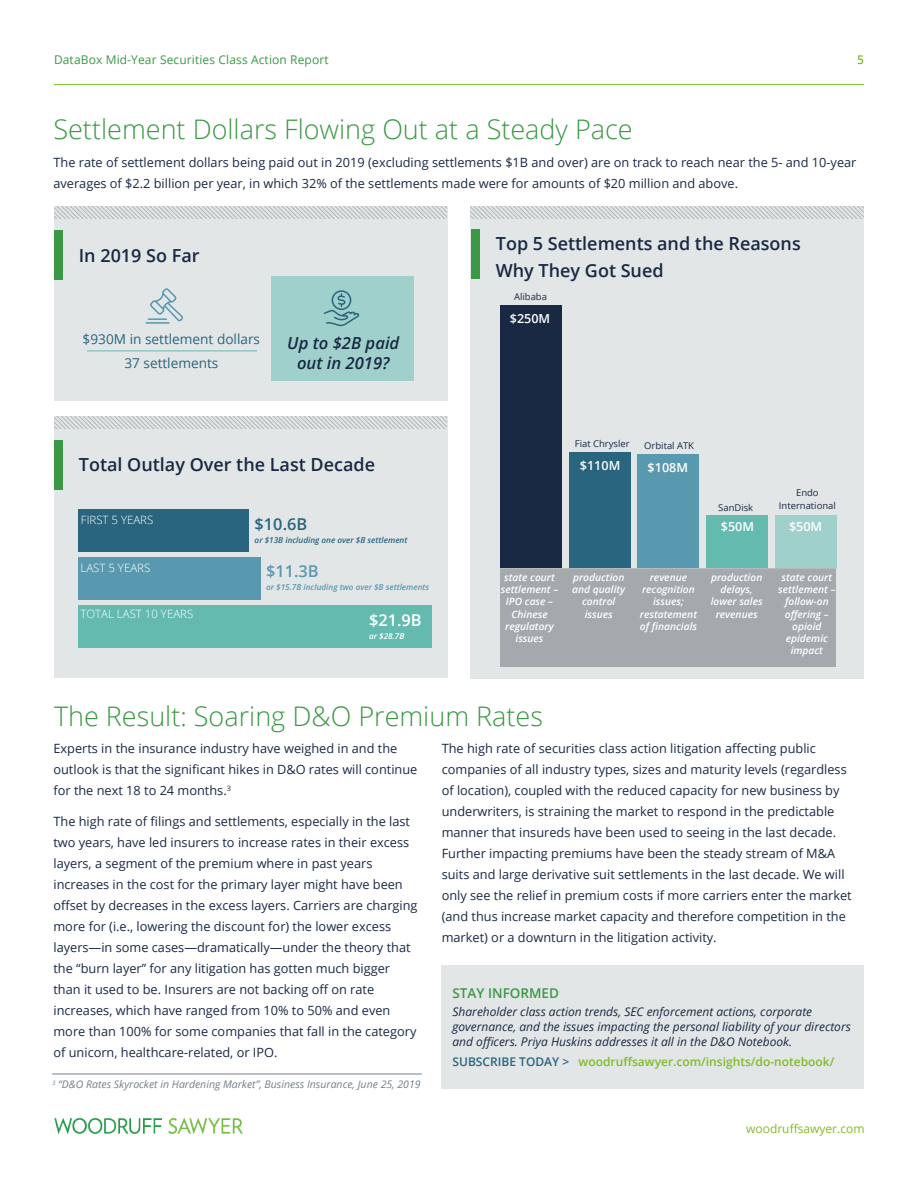
<style>
.page{position:relative;width:918px;height:1188px;background:#fff}
.page>*{position:absolute;margin:0;border:0;box-sizing:border-box;transform-origin:0 0}
.t1{font:300 27px "Open Sans";color:#3b9844}
.t2{font:600 18px/27px "Open Sans";color:#192944}
.t3{font:italic 600 16.65px/20px "Open Sans";color:#192944;text-align:center}
.t4{font:600 16.35px "Open Sans";color:#29657e}
.t5{font:600 16.35px "Open Sans";color:#5999af}
.t6{font:600 16.35px "Open Sans";color:#fff}
.t7{font:13.65px/24px "Open Sans";color:#29657e;text-align:center}
.Body_-_After_H1{font:600 13.5px "Open Sans";color:#3b9844}
.new_body{font:12.75px/21px "Open Sans";color:#192944}
.t8{font:600 12.45px "Open Sans";color:#fff}
.Body_-_After_H1-2{font:italic 12px/15px "Open Sans";color:#192944}
.Body_-_After_H1-3{font:600 12px "Open Sans";color:#82bb27}
.t9{font:12px "Open Sans";letter-spacing:.01em;color:#3b9844}
.t10{font:12px "Open Sans";color:#82bb27}
.t11{font:300 11.4px "Open Sans";color:#fff}
.footnote{font:italic 10.5px "Open Sans";color:#73808a}
.t12{font:italic 600 10.2px/12.1px "Open Sans";color:#fff;text-align:center}
.t13{font:9.3px/12.5px "Open Sans";color:#192944;text-align:center}
.t14{font:italic 600 8.1px "Open Sans";color:#5999af}
.t15{font:italic 600 8.1px "Open Sans";color:#29657e}
.t16{font:italic 600 8.1px "Open Sans";color:#fff}
.s1{color:#29657e}
</style>
<div class="page">
<hr style="left:54px;top:84px;width:810px;height:1px;background:#82bb27">
<img style="left:54px;top:1118px;width:189px;height:16px">
<div style="left:54px;top:206px;width:393px;height:195px;background:#e2e6e7"></div>
<div style="left:54px;top:230px;width:8px;height:50px;background:#3b9844"></div>
<div style="left:271px;top:276px;width:143px;height:105px;background:#a0d0cb"></div>
<svg style="left:148px;top:288px;width:35px;height:36px"></svg>
<hr style="left:146px;top:322px;width:23px;height:2px;background:#5999af">
<div style="left:332px;top:290px;width:19px;height:20px;border:2px solid #29657e;border-radius:50%"></div>
<svg style="left:323px;top:294px;width:37px;height:33px"></svg>
<hr style="left:87px;top:351px;width:170px;height:1px;background:#65bab0">
<div style="left:471px;top:206px;width:393px;height:472px;background:#e2e6e7"></div>
<div style="left:471px;top:229px;width:8px;height:50px;background:#3b9844"></div>
<div style="left:54px;top:416px;width:393px;height:261px;background:#e2e6e7"></div>
<div style="left:54px;top:440px;width:8px;height:50px;background:#3b9844"></div>
<div style="left:78px;top:605px;width:353px;height:43px;background:#65bab0"></div>
<div style="left:78px;top:557px;width:182px;height:43px;background:#5999af"></div>
<div style="left:78px;top:509px;width:171px;height:43px;background:#29657e"></div>
<div style="left:500px;top:568px;width:336px;height:99px;background:#a3a9ad"></div>
<div style="left:775px;top:516px;width:61px;height:52px;background:#a0d0cb"></div>
<div style="left:706px;top:516px;width:62px;height:52px;background:#65bab0"></div>
<div style="left:638px;top:455px;width:61px;height:113px;background:#5999af"></div>
<div style="left:569px;top:452px;width:62px;height:116px;background:#29657e"></div>
<div style="left:500px;top:305px;width:62px;height:263px;background:#192944"></div>
<hr style="left:500px;top:568px;width:336px;height:1px;background:#babdbd">
<svg style="left:54px;top:206px;width:393px;height:13px"></svg>
<svg style="left:471px;top:206px;width:393px;height:13px"></svg>
<svg style="left:54px;top:416px;width:393px;height:13px"></svg>
<div style="left:442px;top:966px;width:422px;height:123px;background:#e2e6e7"></div>
<hr style="left:52px;top:1074px;width:370px;height:1px;background:#73808a">
<p class="t9" style="left:54px;top:52px;width:276px">DataBox Mid-Year Securities Class Action Report</p>
<p class="Body_-_After_H1-3" style="left:857px;top:52px;width:8px">5</p>
<h2 class="t1" style="left:53px;top:111px;width:581px">Settlement Dollars Flowing Out at a Steady Pace</h2>
<p class="new_body" style="left:53px;top:152px;width:805px">The rate of settlement dollars being paid out in 2019 (excluding settlements $1B and over) are on track to reach near the 5- and 10-year averages of $2.2 billion per year, in which 32% of the settlements made were for amounts of $20 million and above.</p>
<h3 class="t2" style="left:79px;top:241px;width:122px">In 2019 So Far</h3>
<p class="t7" style="left:83px;top:327px;width:179px">$930M in settlement dollars<br>37 settlements</p>
<p class="t3" style="left:287px;top:332px;width:114px">Up to $2B paid out in 2019?</p>
<h3 class="t2" style="left:79px;top:451px;width:298px">Total Outlay Over the Last Decade</h3>
<p class="t11" style="left:81px;top:512px;width:74px">FIRST 5 YEARS</p>
<p class="t4" style="left:255px;top:512px;width:54px">$10.6B</p>
<p class="t15" style="left:255px;top:534px;width:154px">or $13B including one over $B settlement</p>
<p class="t5" style="left:266px;top:559px;width:54px">$11.3B</p>
<p class="t14" style="left:266px;top:581px;width:165px">or $15.7B including two over $B settlements</p>
<p class="t6" style="left:369px;top:608px;width:54px">$21.9B</p>
<p class="t16" style="left:369px;top:630px;width:37px">or $28.7B</p>
<p class="t11" style="left:81px;top:560px;width:71px">LAST 5 YEARS</p>
<p class="t11" style="left:81px;top:606px;width:114px">TOTAL LAST 10 YEARS</p>
<h3 class="t2" style="left:496px;top:230px;width:306px">Top 5 Settlements and the Reasons<br>Why They Got Sued</h3>
<p class="t13" style="left:514px;top:290px;width:34px">Alibaba</p>
<p class="t8" style="left:510px;top:309px;width:42px">$250M</p>
<p class="t13" style="left:575px;top:437px;width:56px">Fiat Chrysler</p>
<p class="t13" style="left:644px;top:439px;width:51px">Orbital ATK</p>
<p class="t8" style="left:580px;top:457px;width:42px">$110M</p>
<p class="t8" style="left:648px;top:459px;width:42px">$108M</p>
<p class="t13" style="left:718px;top:501px;width:36px">SanDisk</p>
<p class="t13" style="left:779px;top:486px;width:58px">Endo<br>International</p>
<p class="t8" style="left:721px;top:518px;width:35px">$50M</p>
<p class="t8" style="left:789px;top:518px;width:35px">$50M</p>
<p class="t12" style="left:501px;top:571px;width:59px">state court settlement –<br>IPO case –<br>Chinese regulatory issues</p>
<p class="t12" style="left:572px;top:571px;width:54px">production and quality control issues</p>
<p class="t12" style="left:640px;top:571px;width:59px">revenue recognition issues; restatement of financials</p>
<p class="t12" style="left:711px;top:571px;width:53px">production delays, lower sales revenues</p>
<p class="t12" style="left:778px;top:571px;width:59px">state court settlement – follow-on offering – opioid epidemic impact</p>
<h2 class="t1" style="left:54px;top:697px;width:491px">The Result: Soaring D&amp;O Premium Rates</h2>
<p class="new_body" style="left:53px;top:737px;width:365px">Experts in the insurance industry have weighed in and the outlook is that the significant hikes in D&amp;O rates will continue for the next 18 to 24 months.<sup>3</sup></p>
<p class="new_body" style="left:53px;top:810px;width:366px">The high rate of filings and settlements, especially in the last two years, have led insurers to increase rates in their excess layers, a segment of the premium where in past years increases in the cost for the primary layer might have been offset by decreases in the excess layers. Carriers are charging more for (i.e., lowering the discount for) the lower excess layers—in some cases—dramatically—under the theory that the “burn layer” for any litigation has gotten much bigger than it used to be. Insurers are not backing off on rate increases, which have ranged from 10% to 50% and even more than 100% for some companies that fall in the category of unicorn, healthcare-related, or IPO.</p>
<p class="footnote" style="left:52px;top:1077px;width:370px"><sup>3</sup> “D&amp;O Rates Skyrocket in Hardening Market”, Business Insurance, June 25, 2019</p>
<p class="new_body" style="left:442px;top:737px;width:412px">The high rate of securities class action litigation affecting public companies of all industry types, sizes and maturity levels (regardless of location), coupled with the reduced capacity for new business by underwriters, is straining the market to respond in the predictable manner that insureds have been used to seeing in the last decade.<br>Further impacting premiums have been the steady stream of M&amp;A suits and large derivative suit settlements in the last decade. We will only see the relief in premium costs if more carriers enter the market (and thus increase market capacity and therefore competition in the market) or a downturn in the litigation activity.</p>
<p class="Body_-_After_H1" style="left:453px;top:984px;width:108px">STAY INFORMED</p>
<p class="Body_-_After_H1-2" style="left:453px;top:1004px;width:400px">Shareholder class action trends, SEC enforcement actions, corporate governance, and the issues impacting the personal liability of your directors and officers. Priya Huskins addresses it all in the D&amp;O Notebook.</p>
<p class="Body_-_After_H1-3" style="left:453px;top:1054px;width:384px"><span class="s1">SUBSCRIBE TODAY &gt;</span> woodruffsawyer.com/insights/do-notebook/</p>
<p class="t10" style="left:746px;top:1121px;width:120px">woodruffsawyer.com</p>
</div>
